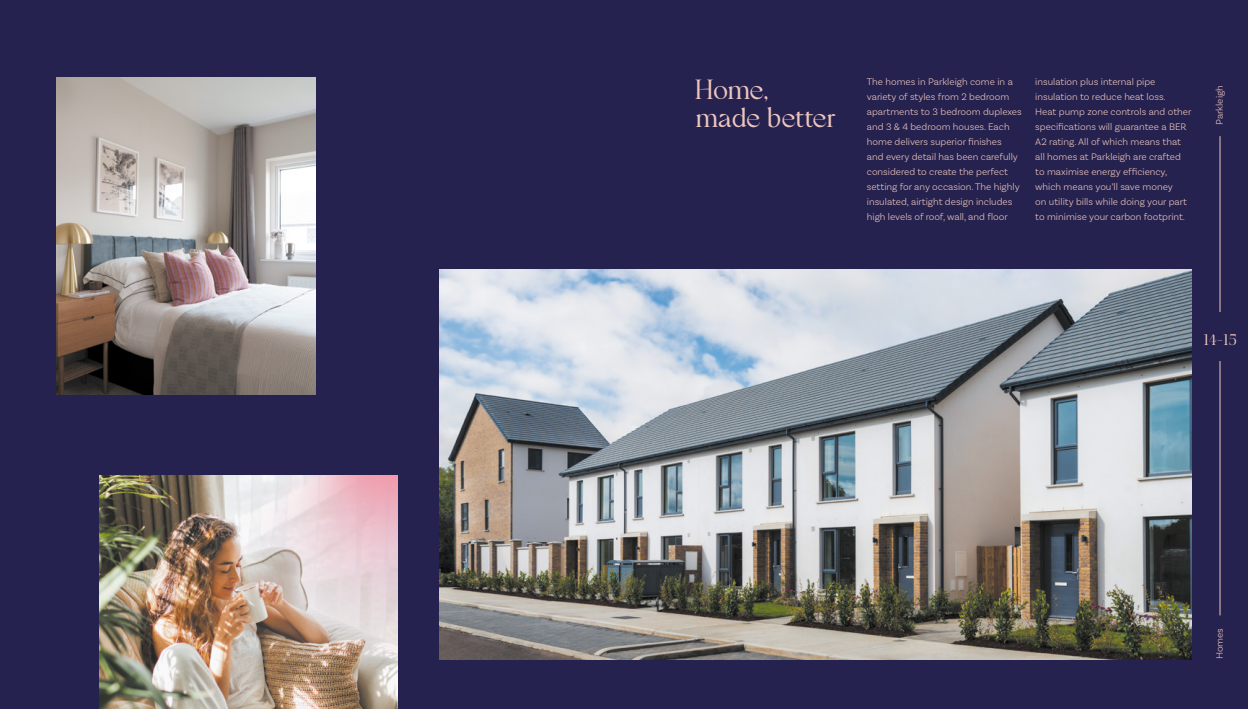
<style>
.page{position:relative;width:1248px;height:709px;background:#fff}
.page>*{position:absolute;margin:0;border:0;box-sizing:border-box;transform-origin:0 0}
.t1{font:27px/28px "FH1089 Parkleigh Regular";letter-spacing:-.025em;color:#edc6be}
.t2{font:15px "FH1089 Parkleigh Regular";color:#edc6be}
.t3{font:300 10px/15px "Basic Sans";color:#edc6be}
</style>
<div class="page">
<div style="left:0;top:0;width:1247px;height:709px;background:#25224f"></div>
<img style="left:99px;top:475px;width:298px;height:234px">
<img style="left:194px;top:475px;width:203px;height:180px">
<hr style="left:1219px;top:136px;width:1px;height:176px;background:#edc6be">
<hr style="left:1219px;top:361px;width:1px;height:254px;background:#edc6be">
<img style="left:439px;top:269px;width:752px;height:390px">
<img style="left:57px;top:77px;width:259px;height:317px">
<h1 class="t1" style="left:695px;top:74px;width:142px">Home, made better</h1>
<p class="t3" style="left:866px;top:74px;width:156px">The homes in Parkleigh come in a variety of styles from 2 bedroom apartments to 3 bedroom duplexes and 3 &amp; 4 bedroom houses. Each home delivers superior finishes<br>and every detail has been carefully considered to create the perfect setting for any occasion. The highly insulated, airtight design includes high levels of roof, wall, and floor</p>
<p class="t3" style="left:1035px;top:74px;width:158px">insulation plus internal pipe insulation to reduce heat loss.<br>Heat pump zone controls and other specifications will guarantee a BER A2 rating. All of which means that all homes at Parkleigh are crafted to maximise energy efficiency, which means you’ll save money<br>on utility bills while doing your part to minimise your carbon footprint.</p>
<p class="t3" style="left:1211px;top:125px;width:41px;rotate:-90deg">Parkleigh</p>
<h2 class="t2" style="left:1203px;top:328px;width:35px">14-15</h2>
<p class="t3" style="left:1211px;top:659px;width:33px;rotate:-90deg">Homes</p>
</div>
